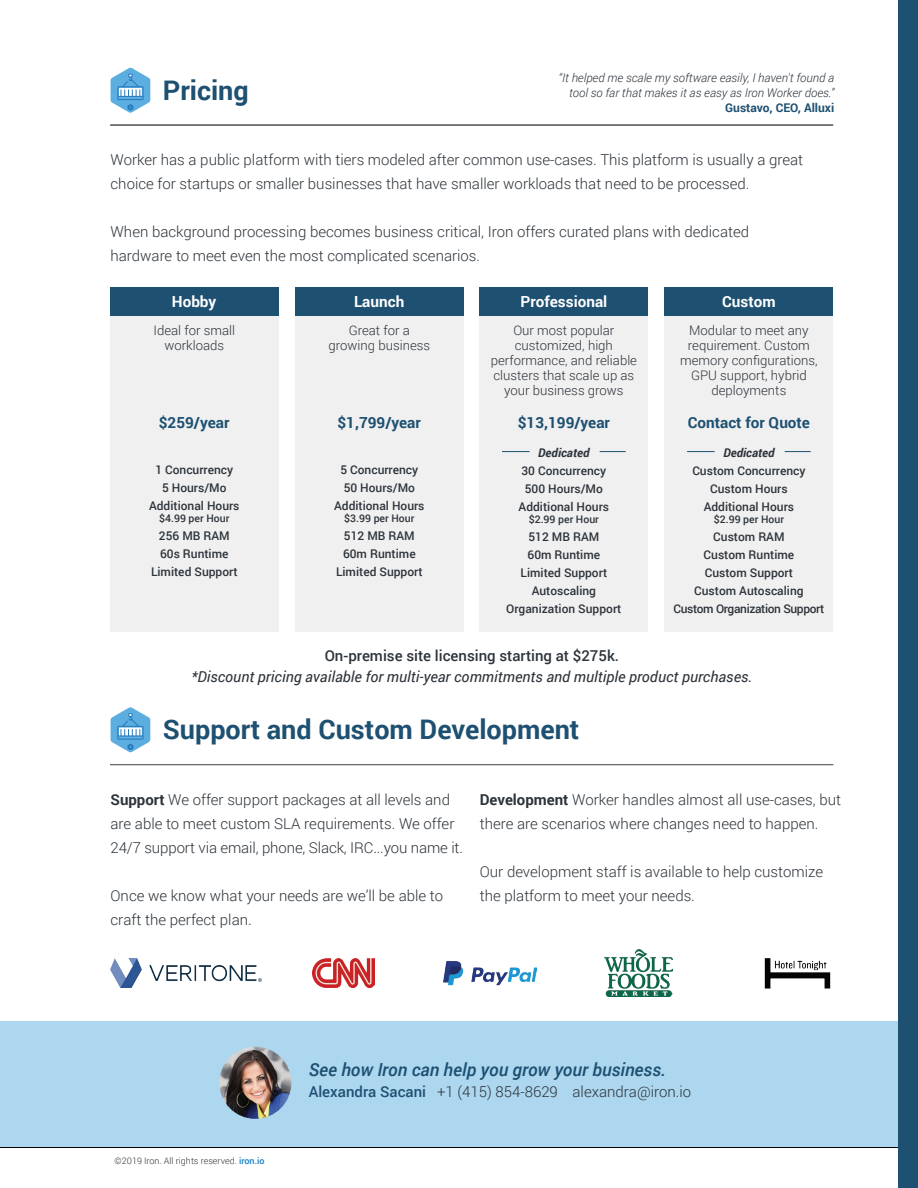
<style>
.page{position:relative;width:918px;height:1188px;background:#fff}
.page>*{position:absolute;margin:0;border:0;box-sizing:border-box;transform-origin:0 0}
.t1{font:700 27px "Roboto";color:#1d5071}
.t2{font:italic 500 18px "Roboto";color:#1d5071}
.t3{font:700 15.3px "Roboto";color:#1d5071}
.t4{font:700 15.3px "Roboto";color:#fff}
.t5{font:300 15px/24px "Roboto";color:#2c333a}
.t6{font:italic 15px "Roboto";color:#2c333a}
.t7{font:500 15px "Roboto";color:#2c333a}
.t8{font:300 13.2px/15px "Roboto";color:#2c333a;text-align:center}
.t9{font:500 12px/18px "Roboto";color:#2c333a;text-align:center}
.t10{font:italic 300 12px/15px "Roboto";color:#2c333a;text-align:right}
.t11{font:700 12px "Roboto";color:#1d5071}
.t12{font:italic 700 12px "Roboto";color:#2c333a}
.t13{font:500 10.5px "Roboto";color:#2c333a}
.t14{font:300 9px "Roboto";color:#2c333a}
.s1{font-weight:700}
.s2{font-weight:500;color:#147dc2}
.s3{font-weight:500;color:#1d5071}
</style>
<div class="page">
<div style="left:479px;top:287px;width:169px;height:345px;background:#f0f0f0"></div>
<div style="left:0;top:1021px;width:898px;height:127px;background:#add6ef"></div>
<hr style="left:0;top:1147px;width:918px;height:1px;background:#000">
<div style="left:898px;top:0;width:20px;height:1188px;background:#1d5071"></div>
<div style="left:110px;top:125px;width:723px;height:1px;border:1px solid #6d6e71"></div>
<svg style="left:111px;top:68px;width:39px;height:45px"></svg>
<div style="left:110px;top:764px;width:723px;height:1px;border:1px solid #6d6e71"></div>
<svg style="left:111px;top:707px;width:39px;height:45px"></svg>
<div style="left:665px;top:287px;width:168px;height:345px;background:#f0f0f0"></div>
<div style="left:665px;top:287px;width:168px;height:29px;background:#1d5071"></div>
<div style="left:479px;top:287px;width:169px;height:29px;background:#1d5071"></div>
<div style="left:295px;top:287px;width:169px;height:345px;background:#f0f0f0"></div>
<div style="left:295px;top:287px;width:169px;height:29px;background:#1d5071"></div>
<div style="left:110px;top:287px;width:169px;height:345px;background:#f0f0f0"></div>
<div style="left:110px;top:287px;width:169px;height:29px;background:#1d5071"></div>
<img style="left:313px;top:959px;width:61px;height:28px">
<img style="left:111px;top:959px;width:151px;height:28px">
<img style="left:444px;top:961px;width:93px;height:25px">
<img style="left:604px;top:950px;width:68px;height:46px">
<img style="left:764px;top:958px;width:67px;height:31px">
<img style="left:219px;top:1047px;width:72px;height:72px;border-radius:36px">
<svg style="left:687px;top:451px;width:28px;height:1px"></svg>
<svg style="left:785px;top:451px;width:26px;height:1px"></svg>
<svg style="left:502px;top:451px;width:28px;height:1px"></svg>
<svg style="left:600px;top:451px;width:26px;height:1px"></svg>
<h1 class="t1" style="left:163px;top:71px;width:87px">Pricing</h1>
<p class="t10" style="left:559px;top:70px;width:277px">“It helped me scale my software easily, I haven't found a tool so far that makes it as easy as Iron Worker does.”</p>
<p class="t11" style="left:725px;top:100px;width:110px">Gustavo, CEO, Alluxi</p>
<p class="t5" style="left:111px;top:147px;width:694px">Worker has a public platform with tiers modeled after common use-cases. This platform is usually a great choice for startups or smaller businesses that have smaller workloads that need to be processed.</p>
<p class="t5" style="left:111px;top:219px;width:640px">When background processing becomes business critical, Iron offers curated plans with dedicated hardware to meet even the most complicated scenarios.</p>
<p class="t4" style="left:172px;top:291px;width:46px">Hobby</p>
<p class="t4" style="left:354px;top:291px;width:52px">Launch</p>
<p class="t4" style="left:520px;top:291px;width:88px">Professional</p>
<p class="t4" style="left:722px;top:291px;width:55px">Custom</p>
<p class="t8" style="left:153px;top:323px;width:83px">Ideal for small workloads</p>
<p class="t8" style="left:329px;top:323px;width:103px">Great for a growing business</p>
<p class="t8" style="left:491px;top:323px;width:148px">Our most popular customized, high performance, and reliable clusters that scale up as your business grows</p>
<p class="t8" style="left:680px;top:323px;width:139px">Modular to meet any requirement. Custom memory configurations,<br>GPU support, hybrid deployments</p>
<p class="t3" style="left:159px;top:412px;width:72px">$259/year</p>
<p class="t3" style="left:338px;top:412px;width:85px">$1,799/year</p>
<p class="t3" style="left:518px;top:412px;width:94px">$13,199/year</p>
<p class="t3" style="left:688px;top:412px;width:124px">Contact for Quote</p>
<p class="t9" style="left:149px;top:461px;width:92px">1 Concurrency<br>5 Hours/Mo<br>Additional Hours</p>
<p class="t13" style="left:159px;top:511px;width:72px">$4.99 per Hour</p>
<p class="t9" style="left:151px;top:527px;width:88px">256 MB RAM<br>60s Runtime<br>Limited Support</p>
<p class="t9" style="left:334px;top:461px;width:92px">5 Concurrency<br>50 Hours/Mo<br>Additional Hours</p>
<p class="t13" style="left:344px;top:511px;width:72px">$3.99 per Hour</p>
<p class="t9" style="left:336px;top:527px;width:88px">512 MB RAM<br>60m Runtime<br>Limited Support</p>
<p class="t12" style="left:538px;top:444px;width:53px">Dedicated</p>
<p class="t9" style="left:519px;top:461px;width:92px">30 Concurrency<br>500 Hours/Mo<br>Additional Hours</p>
<p class="t13" style="left:529px;top:511px;width:72px">$2.99 per Hour</p>
<p class="t9" style="left:506px;top:527px;width:117px">512 MB RAM<br>60m Runtime<br>Limited Support<br>Autoscaling<br>Organization Support</p>
<p class="t12" style="left:723px;top:444px;width:53px">Dedicated</p>
<p class="t9" style="left:692px;top:461px;width:115px">Custom Concurrency<br>Custom Hours<br>Additional Hours</p>
<p class="t13" style="left:714px;top:511px;width:72px">$2.99 per Hour</p>
<p class="t9" style="left:673px;top:527px;width:152px">Custom RAM<br>Custom Runtime<br>Custom Support<br>Custom Autoscaling<br>Custom Organization Support</p>
<p class="t7" style="left:325px;top:645px;width:296px">On-premise site licensing starting at $275k.</p>
<p class="t6" style="left:191px;top:666px;width:563px">*Discount pricing available for multi-year commitments and multiple product purchases.</p>
<h1 class="t1" style="left:163px;top:711px;width:418px">Support and Custom Development</h1>
<p class="t5" style="left:111px;top:787px;width:354px"><span class="s1">Support</span> We offer support packages at all levels and are able to meet custom SLA requirements. We offer<br>24/7 support via email, phone, Slack, IRC...you name it.</p>
<p class="t5" style="left:111px;top:883px;width:334px">Once we know what your needs are we’ll be able to craft the perfect plan.</p>
<p class="t5" style="left:480px;top:787px;width:363px"><span class="s1">Development</span> Worker handles almost all use-cases, but there are scenarios where changes need to happen.</p>
<p class="t5" style="left:480px;top:859px;width:345px">Our development staff is available to help customize the platform to meet your needs.</p>
<p class="t14" style="left:115px;top:1155px;width:152px">©2019 Iron. All rights reserved. <span class="s2">iron.io</span></p>
<p class="t2" style="left:309px;top:1057px;width:359px">See how Iron can help you grow your business.</p>
<p class="t5" style="left:309px;top:1079px;width:384px"><span class="s3">Alexandra Sacani</span> +1 (415) 854-8629 alexandra@iron.io</p>
</div>
